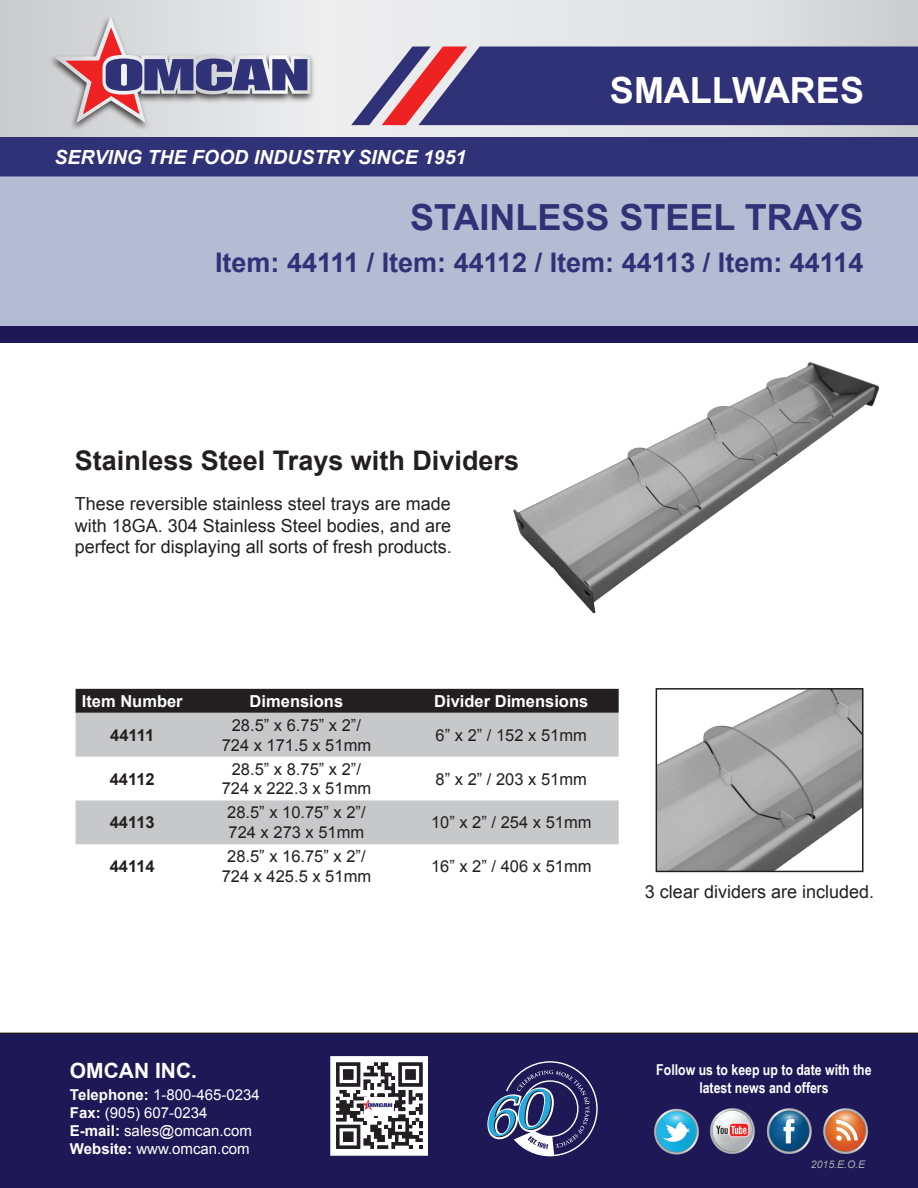
<style>
.page{position:relative;width:918px;height:1188px;background:#fff}
.page>*{position:absolute;margin:0;border:0;box-sizing:border-box;transform-origin:0 0}
.t1{font:700 36px "Arial";color:#2f3276}
.t2{font:700 36px "Arial";color:#fff}
.t3{font:700 27px "Arial";color:#2f3276}
.t4{font:700 27px "Arial";color:#231f20}
.t5{font:700 21px "Arial";color:#fff}
.t6{font:italic 700 19.5px "Arial";color:#fff}
.t7{font:18px/21.6px "Arial";color:#231f20;text-align:justify}
.t8{font:16.5px "Arial";color:#231f20}
.t9{font:700 16.5px "Arial";color:#fff}
.t10{font:700 16.5px "Arial";color:#231f20}
.t11{font:15px "Arial";color:#fff}
.t12{font:700 15px/18px "Arial Narrow";color:#fff;text-align:center}
.t13{font:italic 10.5px "Arial";color:#a8a9ad}
.s1{font-weight:700}
</style>
<div class="page">
<svg style="left:0;top:0;width:918px;height:137px;background:#dedfe1"></svg>
<div style="left:0;top:137px;width:918px;height:39px;background:#2f3276"></div>
<svg style="left:351px;top:46px;width:567px;height:79px;background:#4a447e"></svg>
<div style="left:48px;top:14px;width:268px;height:117px;background:#231f20;opacity:.8"></div>
<svg style="left:54px;top:16px;width:256px;height:107px;background:#b9aebc"></svg>
<img style="left:513px;top:362px;width:367px;height:252px">
<img style="left:659px;top:691px;width:202px;height:178px">
<div style="left:656px;top:688px;width:208px;height:184px;border:2px solid #231f20"></div>
<div style="left:0;top:176px;width:918px;height:150px;background:#b4bcd4"></div>
<div style="left:0;top:326px;width:918px;height:16px;background:#1f1857"></div>
<div style="left:76px;top:689px;width:543px;height:24px;background:#231f20"></div>
<svg style="left:76px;top:713px;width:543px;height:131px;fill:#c7c8ca"></svg>
<div style="left:0;top:1033px;width:918px;height:155px;background:#1f1857"></div>
<img style="left:652px;top:1098px;width:238px;height:66px">
<svg style="left:487px;top:1061px;width:111px;height:96px;background:#464b7d"></svg>
<svg style="left:330px;top:1056px;width:98px;height:100px"></svg>
<p class="t6" style="left:54px;top:144px;width:414px">SERVING THE FOOD INDUSTRY SINCE 1951</p>
<p class="t2" style="left:610px;top:67px;width:256px">SMALLWARES</p>
<p class="t1" style="left:410px;top:193px;width:455px">STAINLESS STEEL TRAYS</p>
<p class="t3" style="left:215px;top:244px;width:650px">Item: 44111 / Item: 44112 / Item: 44113 / Item: 44114</p>
<p class="t4" style="left:75px;top:442px;width:446px">Stainless Steel Trays with Dividers</p>
<p class="t7" style="left:75px;top:493px;width:379px">These reversible stainless steel trays are made with 18GA. 304 Stainless Steel bodies, and are perfect for displaying all sorts of fresh products.</p>
<p class="t9" style="left:82px;top:690px;width:102px">Item Number</p>
<p class="t9" style="left:250px;top:690px;width:95px">Dimensions</p>
<p class="t9" style="left:434px;top:690px;width:156px">Divider Dimensions</p>
<p class="t10" style="left:110px;top:724px;width:46px">44111</p>
<p class="t8" style="left:232px;top:714px;width:131px">28.5” x 6.75” x 2”/</p>
<p class="t8" style="left:222px;top:734px;width:151px">724 x 171.5 x 51mm</p>
<p class="t8" style="left:436px;top:724px;width:153px">6” x 2” / 152 x 51mm</p>
<p class="t10" style="left:110px;top:768px;width:46px">44112</p>
<p class="t8" style="left:232px;top:758px;width:131px">28.5” x 8.75” x 2”/</p>
<p class="t8" style="left:222px;top:778px;width:151px">724 x 222.3 x 51mm</p>
<p class="t8" style="left:436px;top:768px;width:153px">8” x 2” / 203 x 51mm</p>
<p class="t10" style="left:110px;top:812px;width:46px">44113</p>
<p class="t8" style="left:227px;top:802px;width:140px">28.5” x 10.75” x 2”/</p>
<p class="t8" style="left:229px;top:822px;width:137px">724 x 273 x 51mm</p>
<p class="t8" style="left:431px;top:812px;width:162px">10” x 2” / 254 x 51mm</p>
<p class="t10" style="left:110px;top:855px;width:46px">44114</p>
<p class="t8" style="left:227px;top:846px;width:140px">28.5” x 16.75” x 2”/</p>
<p class="t8" style="left:222px;top:865px;width:151px">724 x 425.5 x 51mm</p>
<p class="t8" style="left:431px;top:856px;width:162px">16” x 2” / 406 x 51mm</p>
<p class="t7" style="left:645px;top:881px;width:231px">3 clear dividers are included.</p>
<p class="t5" style="left:70px;top:1043px;width:129px">OMCAN INC.</p>
<p class="t11" style="left:70px;top:1085px;width:191px"><span class="s1">Telephone:</span> 1-800-465-0234</p>
<p class="t11" style="left:70px;top:1103px;width:139px"><span class="s1">Fax:</span> (905) 607-0234</p>
<p class="t11" style="left:70px;top:1121px;width:183px"><span class="s1">E-mail:</span> sales@omcan.com</p>
<p class="t11" style="left:70px;top:1139px;width:181px"><span class="s1">Website:</span> www.omcan.com</p>
<p class="t5" style="left:70px;top:1057px;width:129px">OMCAN INC.</p>
<p class="t12" style="left:656px;top:1060px;width:217px">Follow us to keep up to date with the latest news and offers</p>
<p class="t13" style="left:811px;top:1158px;width:56px">2015.E.O.E</p>
</div>
